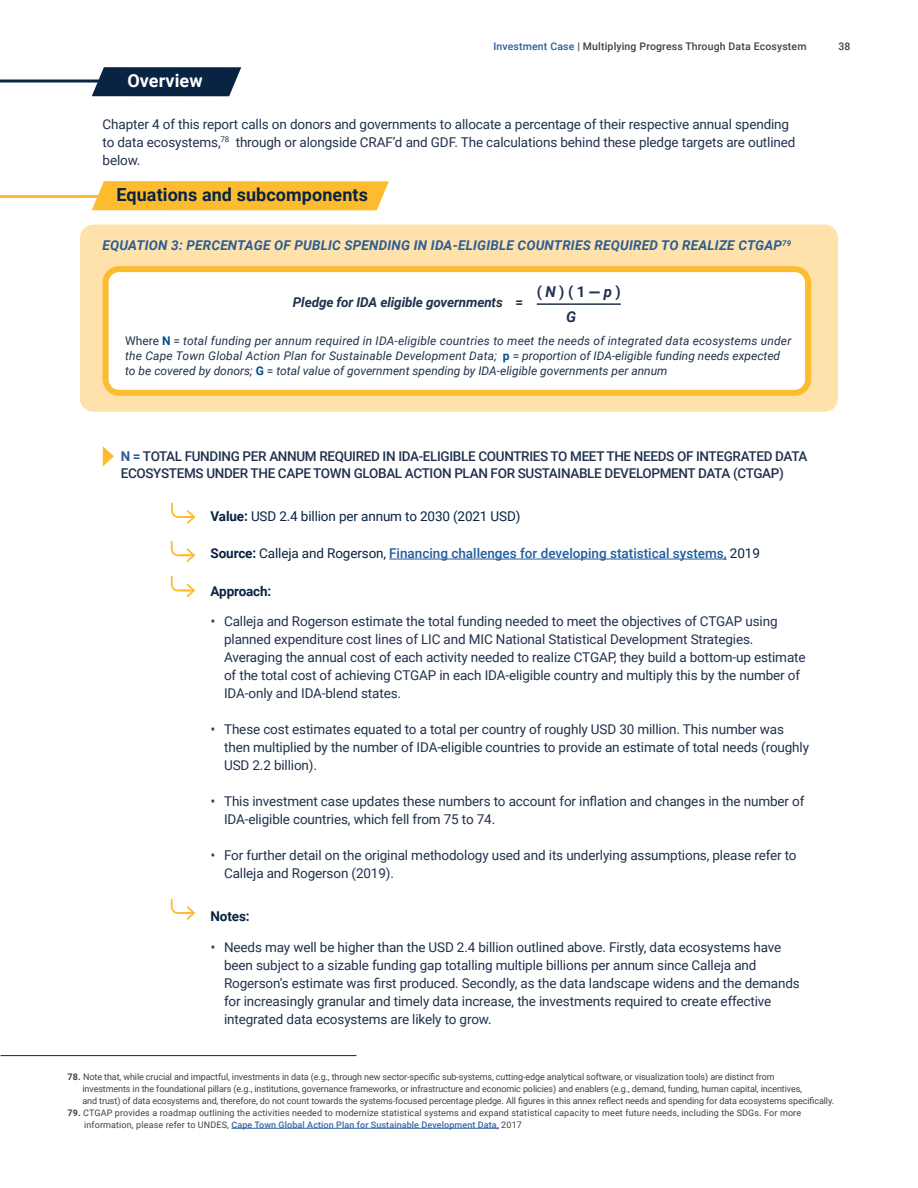
<style>
.page{position:relative;width:918px;height:1188px;background:#fff}
.page>*{position:absolute;margin:0;border:0;box-sizing:border-box;transform-origin:0 0}
.t1{font:700 18px "Roboto";letter-spacing:.005em;color:#092342}
.t2{font:700 18px "Roboto";letter-spacing:.005em;color:#fff}
.t3{font:700 15px/25.5px "Roboto";color:#21314d}
.t4{font:13.5px/18px "Roboto";letter-spacing:-.01em;color:#21314d}
.t5{font:500 13.5px/18px "Roboto";letter-spacing:-.025em;color:#21314d}
.t6{font:italic 700 13.5px "Roboto";letter-spacing:.015em;color:#2a5d97}
.t7{font:500 13.5px "Roboto";color:#215e9e}
.t8{font:13.5px "Roboto";letter-spacing:-.01em;color:#092342}
.t9{font:italic 700 13.5px "Roboto";letter-spacing:-.01em;color:#21314d}
.t10{font:700 13.5px "Roboto";letter-spacing:-.01em;color:#092342}
.t11{font:italic 12px/15px "Roboto";letter-spacing:.015em;color:#21314d}
.t12{font:500 10.5px "Roboto";letter-spacing:.015em;color:#414042}
.t13{font:9px/12px "Roboto";letter-spacing:-.01em;color:#414042}
.t14{font:9px/12px "Roboto";letter-spacing:.015em;color:#414042}
.s1{color:#2a5d97}
.s2{font-style:normal}
.s3{font-style:italic}
.s4{font-family:"Urbane";font-weight:600}
.s5{font-weight:700;font-style:normal;color:#005390}
.s6{font-weight:700;color:#2a5d97}
.s7{font-weight:700}
.s8{font-weight:700;color:#092342}
.s9{font-weight:400;color:#092342}
.s10{font-family:"Open Sans";color:#414042}
.s11{font-weight:500;color:#3a68a5}
</style>
<div class="page">
<div style="left:80px;top:225px;width:758px;height:187px;background:#ffe1ab;border-radius:14px"></div>
<div style="left:106px;top:269px;width:702px;height:124px;background:#fff;border-radius:14px"></div>
<div style="left:103px;top:266px;width:708px;height:130px;border:6px solid #fdbb30;border-radius:14px"></div>
<svg style="left:92px;top:67px;width:149px;height:29px;background:#1d3451"></svg>
<hr style="left:0;top:80px;width:110px;height:3px;background:#092342">
<svg style="left:92px;top:181px;width:297px;height:29px;background:#fdbe39"></svg>
<hr style="left:0;top:195px;width:110px;height:3px;background:#fdbb30">
<hr style="left:389px;top:559px;width:338px;height:1px;background:#215e9e">
<hr style="left:1px;top:1055px;width:355px;height:1px;background:#092342">
<hr style="left:231px;top:1128px;width:268px;height:1px;background:#3a68a5">
<hr style="left:537px;top:303px;width:84px;height:2px;background:#21314d">
<svg style="left:171px;top:502px;width:24px;height:22px"></svg>
<svg style="left:170px;top:540px;width:25px;height:22px"></svg>
<svg style="left:170px;top:576px;width:25px;height:22px"></svg>
<svg style="left:170px;top:898px;width:25px;height:22px"></svg>
<svg style="left:103px;top:446px;width:11px;height:21px"></svg>
<h1 class="t2" style="left:127px;top:68px;width:77px">Overview</h1>
<p class="t12" style="left:493px;top:39px;width:315px"><span class="s1">Investment Case</span> | Multiplying Progress Through Data Ecosystem</p>
<p class="t12" style="left:838px;top:39px;width:14px">38</p>
<p class="t4" style="left:103px;top:114px;width:694px">Chapter 4 of this report calls on donors and governments to allocate a percentage of their respective annual spending to data ecosystems,<sup>78</sup> through or alongside CRAF’d and GDF. The calculations behind these pledge targets are outlined below.</p>
<h1 class="t1" style="left:116px;top:182px;width:253px">Equations and subcomponents</h1>
<p class="t6" style="left:102px;top:236px;width:690px">EQUATION 3: PERCENTAGE OF PUBLIC SPENDING IN IDA-ELIGIBLE COUNTRIES REQUIRED TO REALIZE CTGAP<sup>79</sup></p>
<p class="t9" style="left:293px;top:293px;width:232px">Pledge for IDA eligible governments <span class="s2">=</span></p>
<p class="t3" style="left:566px;top:278px;width:56px;text-indent:-29px">( <span class="s3">N</span> ) ( 1 <span class="s4">—</span><span class="s3">p</span> )<br><span class="s3">G</span></p>
<p class="t11" style="left:125px;top:333px;width:668px"><span class="s2">Where</span> <span class="s5">N</span> <span class="s2">=</span> total funding per annum required in IDA-eligible countries to meet the needs of integrated data ecosystems under the Cape Town Global Action Plan for Sustainable Development Data; <span class="s5">p</span> <span class="s2">=</span> proportion of IDA-eligible funding needs expected to be covered by donors; <span class="s5">G</span> <span class="s2">=</span> total value of government spending by IDA-eligible governments per annum</p>
<p class="t5" style="left:121px;top:446px;width:688px"><span class="s6">N =</span> TOTAL FUNDING PER ANNUM REQUIRED IN IDA-ELIGIBLE COUNTRIES TO MEET THE NEEDS OF INTEGRATED DATA<br>ECOSYSTEMS UNDER THE CAPE TOWN GLOBAL ACTION PLAN FOR SUSTAINABLE DEVELOPMENT DATA (CTGAP)</p>
<p class="t8" style="left:211px;top:506px;width:311px"><span class="s7">Value:</span> USD 2.4 billion per annum to 2030 (2021 USD)</p>
<p class="t7" style="left:211px;top:544px;width:551px"><span class="s8">Source:</span> <span class="s9">Calleja and Rogerson,</span> Financing challenges for developing statistical systems, <span class="s9">2019</span></p>
<p class="t10" style="left:211px;top:581px;width:62px">Approach:</p>
<p class="t4" style="left:224px;top:612px;width:583px;text-indent:-14px"><span class="s10">•</span> Calleja and Rogerson estimate the total funding needed to meet the objectives of CTGAP using planned expenditure cost lines of LIC and MIC National Statistical Development Strategies.<br>Averaging the annual cost of each activity needed to realize CTGAP, they build a bottom-up estimate of the total cost of achieving CTGAP in each IDA-eligible country and multiply this by the number of IDA-only and IDA-blend states.</p>
<p class="t4" style="left:224px;top:720px;width:587px;text-indent:-14px"><span class="s10">•</span> These cost estimates equated to a total per country of roughly USD 30 million. This number was then multiplied by the number of IDA-eligible countries to provide an estimate of total needs (roughly<br>USD 2.2 billion).</p>
<p class="t4" style="left:224px;top:792px;width:582px;text-indent:-14px"><span class="s10">•</span> This investment case updates these numbers to account for inflation and changes in the number of<br>IDA-eligible countries, which fell from 75 to 74.</p>
<p class="t4" style="left:224px;top:846px;width:574px;text-indent:-14px"><span class="s10">•</span> For further detail on the original methodology used and its underlying assumptions, please refer to<br>Calleja and Rogerson (2019).</p>
<p class="t10" style="left:211px;top:906px;width:41px">Notes:</p>
<p class="t4" style="left:224px;top:937px;width:577px;text-indent:-14px"><span class="s10">•</span> Needs may well be higher than the USD 2.4 billion outlined above. Firstly, data ecosystems have been subject to a sizable funding gap totalling multiple billions per annum since Calleja and Rogerson’s estimate was first produced. Secondly, as the data landscape widens and the demands for increasingly granular and timely data increase, the investments required to create effective integrated data ecosystems are likely to grow.</p>
<p class="t13" style="left:82px;top:1070px;width:753px;text-indent:-15px"><span class="s7">78.</span> Note that, while crucial and impactful, investments in data (e.g., through new sector-specific sub-systems, cutting-edge analytical software, or visualization tools) are distinct from<br>investments in the foundational pillars (e.g., institutions, governance frameworks, or infrastructure and economic policies) and enablers (e.g., demand, funding, human capital, incentives,<br>and trust) of data ecosystems and, therefore, do not count towards the systems-focused percentage pledge. All figures in this annex reflect needs and spending for data ecosystems specifically.</p>
<p class="t14" style="left:84px;top:1106px;width:719px;text-indent:-17px"><span class="s7">79.</span> CTGAP provides a roadmap outlining the activities needed to modernize statistical systems and expand statistical capacity to meet future needs, including the SDGs. For more information, please refer to UNDES, <span class="s11">Cape Town Global Action Plan for Sustainable Development Data,</span> 2017</p>
</div>
